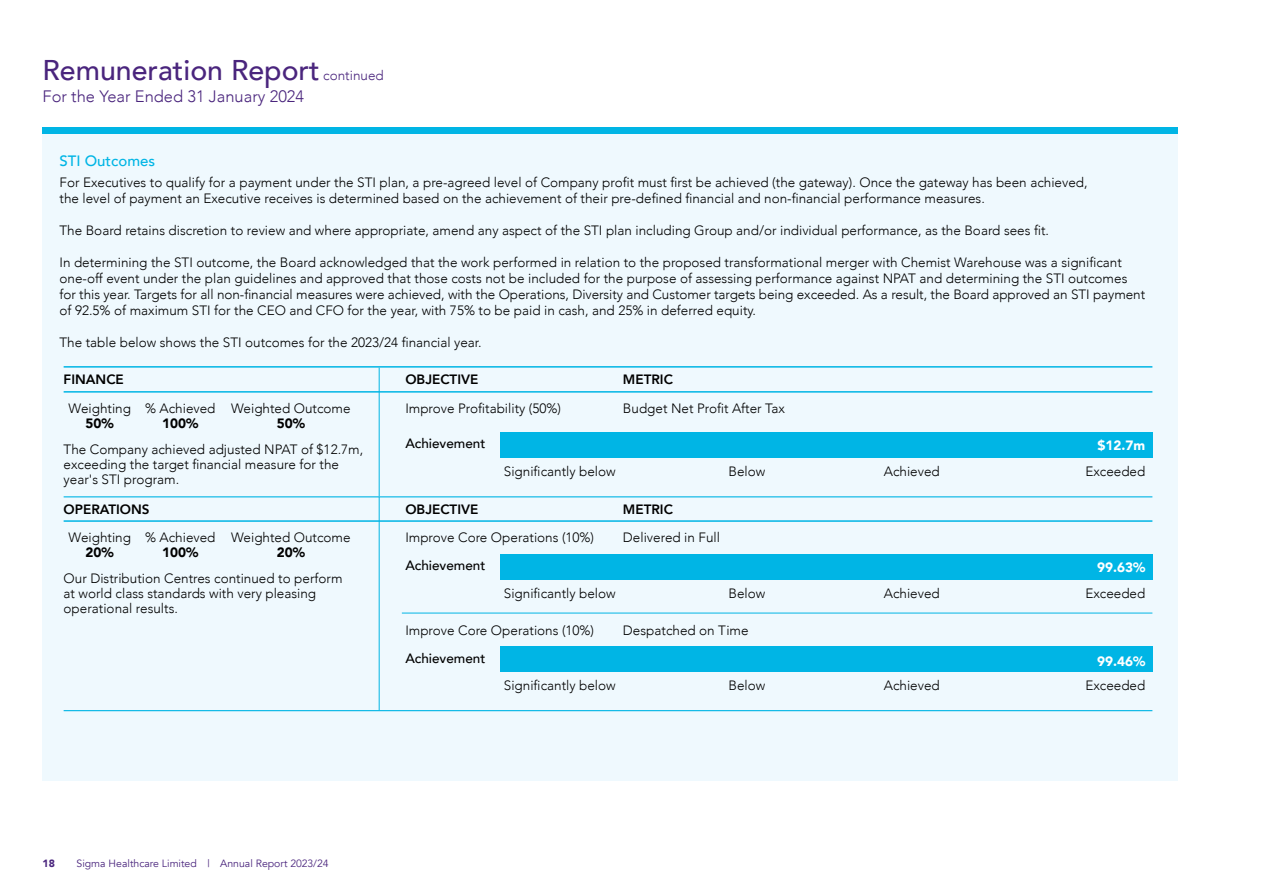
<style>
.page{position:relative;width:1263px;height:893px;background:#fff}
.page>*{position:absolute;margin:0;border:0;box-sizing:border-box;transform-origin:0 0}
.t1{font:500 28.5px "Avenir";color:#4a257d}
.t2{font:300 16.5px "Avenir";color:#4a257d}
.t3{font:500 15px "Avenir";color:#00b5e5}
.t4{font:300 13.5px/15.8px "Avenir";color:#000}
.t5{font:800 13.5px "Avenir";color:#000}
.t6{font:500 13.5px "Avenir";color:#000}
.t7{font:900 13.5px "Avenir";color:#000}
.t8{font:900 13.5px "Avenir";color:#fff}
.t9{font:10.5px "Avenir";color:#4a257d}
.t10{font:900 10.5px "Avenir";color:#4a257d}
.s1{font-weight:300;font-size:13.5px}
</style>
<div class="page">
<div style="left:43px;top:128px;width:1135px;height:6px;background:#00b5e5"></div>
<div style="left:43px;top:134px;width:1135px;height:646px;background:#eff9fe"></div>
<hr style="left:64px;top:496px;width:1088px;height:1px;background:#00b5e5">
<hr style="left:64px;top:391px;width:1088px;height:2px;background:#00b5e5">
<hr style="left:64px;top:366px;width:1088px;height:2px;background:#00b5e5">
<div style="left:500px;top:433px;width:652px;height:25px;background:#00b5e5"></div>
<hr style="left:379px;top:368px;width:1px;height:128px;background:#00b5e5">
<hr style="left:64px;top:710px;width:1088px;height:1px;background:#00b5e5">
<hr style="left:64px;top:520px;width:1088px;height:2px;background:#00b5e5">
<div style="left:500px;top:554px;width:652px;height:25px;background:#00b5e5"></div>
<div style="left:500px;top:647px;width:652px;height:25px;background:#00b5e5"></div>
<hr style="left:379px;top:497px;width:1px;height:213px;background:#00b5e5">
<hr style="left:402px;top:613px;width:750px;height:1px;background:#00b5e5">
<h1 class="t1" style="left:43px;top:45px;width:343px">Remuneration Report <span class="s1">continued</span></h1>
<p class="t2" style="left:43px;top:87px;width:263px">For the Year Ended 31 January 2024</p>
<p class="t3" style="left:60px;top:148px;width:97px">STI Outcomes</p>
<p class="t4" style="left:60px;top:174px;width:1029px">For Executives to qualify for a payment under the STI plan, a pre-agreed level of Company profit must first be achieved (the gateway). Once the gateway has been achieved, the level of payment an Executive receives is determined based on the achievement of their pre-defined financial and non-financial performance measures.</p>
<p class="t4" style="left:60px;top:222px;width:991px">The Board retains discretion to review and where appropriate, amend any aspect of the STI plan including Group and/or individual performance, as the Board sees fit.</p>
<p class="t4" style="left:60px;top:255px;width:1087px">In determining the STI outcome, the Board acknowledged that the work performed in relation to the proposed transformational merger with Chemist Warehouse was a significant one-off event under the plan guidelines and approved that those costs not be included for the purpose of assessing performance against NPAT and determining the STI outcomes for this year. Targets for all non-financial measures were achieved, with the Operations, Diversity and Customer targets being exceeded. As a result, the Board approved an STI payment of 92.5% of maximum STI for the CEO and CFO for the year, with 75% to be paid in cash, and 25% in deferred equity.</p>
<p class="t4" style="left:60px;top:334px;width:424px">The table below shows the STI outcomes for the 2023/24 financial year.</p>
<p class="t5" style="left:64px;top:369px;width:62px">FINANCE</p>
<p class="t4" style="left:69px;top:400px;width:64px">Weighting</p>
<p class="t7" style="left:86px;top:412px;width:30px">50%</p>
<p class="t5" style="left:405px;top:369px;width:74px">OBJECTIVE</p>
<p class="t5" style="left:623px;top:369px;width:52px">METRIC</p>
<p class="t4" style="left:405px;top:400px;width:157px">Improve Profitability (50%)</p>
<p class="t4" style="left:623px;top:400px;width:164px">Budget Net Profit After Tax</p>
<p class="t6" style="left:405px;top:432px;width:82px">Achievement</p>
<p class="t4" style="left:504px;top:463px;width:113px">Significantly below</p>
<p class="t4" style="left:729px;top:463px;width:38px">Below</p>
<p class="t4" style="left:884px;top:463px;width:57px">Achieved</p>
<p class="t4" style="left:1085px;top:463px;width:62px">Exceeded</p>
<p class="t4" style="left:231px;top:400px;width:121px">Weighted Outcome</p>
<p class="t7" style="left:277px;top:412px;width:30px">50%</p>
<p class="t4" style="left:64px;top:441px;width:301px;line-height:15px">The Company achieved adjusted NPAT of $12.7m, exceeding the target financial measure for the year's STI program.</p>
<p class="t4" style="left:145px;top:400px;width:72px">% Achieved</p>
<p class="t7" style="left:162px;top:412px;width:38px">100%</p>
<p class="t8" style="left:1098px;top:434px;width:49px">$12.7m</p>
<p class="t5" style="left:64px;top:498px;width:87px">OPERATIONS</p>
<p class="t4" style="left:69px;top:529px;width:64px">Weighting</p>
<p class="t7" style="left:86px;top:541px;width:30px">20%</p>
<p class="t4" style="left:231px;top:529px;width:121px">Weighted Outcome</p>
<p class="t7" style="left:277px;top:541px;width:30px">20%</p>
<p class="t4" style="left:64px;top:571px;width:280px;line-height:15px">Our Distribution Centres continued to perform at world class standards with very pleasing operational results.</p>
<p class="t4" style="left:145px;top:529px;width:72px">% Achieved</p>
<p class="t7" style="left:162px;top:541px;width:38px">100%</p>
<p class="t5" style="left:405px;top:498px;width:74px">OBJECTIVE</p>
<p class="t5" style="left:623px;top:498px;width:52px">METRIC</p>
<p class="t4" style="left:405px;top:529px;width:190px">Improve Core Operations (10%)</p>
<p class="t4" style="left:623px;top:529px;width:99px">Delivered in Full</p>
<p class="t6" style="left:405px;top:554px;width:82px">Achievement</p>
<p class="t4" style="left:504px;top:585px;width:113px">Significantly below</p>
<p class="t4" style="left:729px;top:585px;width:38px">Below</p>
<p class="t4" style="left:405px;top:623px;width:190px">Improve Core Operations (10%)</p>
<p class="t6" style="left:405px;top:646px;width:82px">Achievement</p>
<p class="t4" style="left:504px;top:678px;width:113px">Significantly below</p>
<p class="t4" style="left:623px;top:623px;width:127px">Despatched on Time</p>
<p class="t4" style="left:729px;top:678px;width:38px">Below</p>
<p class="t10" style="left:43px;top:855px;width:14px">18</p>
<p class="t9" style="left:77px;top:858px;width:254px">Sigma Healthcare Limited | Annual Report 2023/24</p>
<p class="t4" style="left:884px;top:585px;width:57px">Achieved</p>
<p class="t4" style="left:884px;top:678px;width:57px">Achieved</p>
<p class="t8" style="left:1097px;top:556px;width:50px">99.63%</p>
<p class="t4" style="left:1085px;top:585px;width:62px">Exceeded</p>
<p class="t8" style="left:1097px;top:649px;width:50px">99.46%</p>
<p class="t4" style="left:1085px;top:678px;width:62px">Exceeded</p>
</div>
